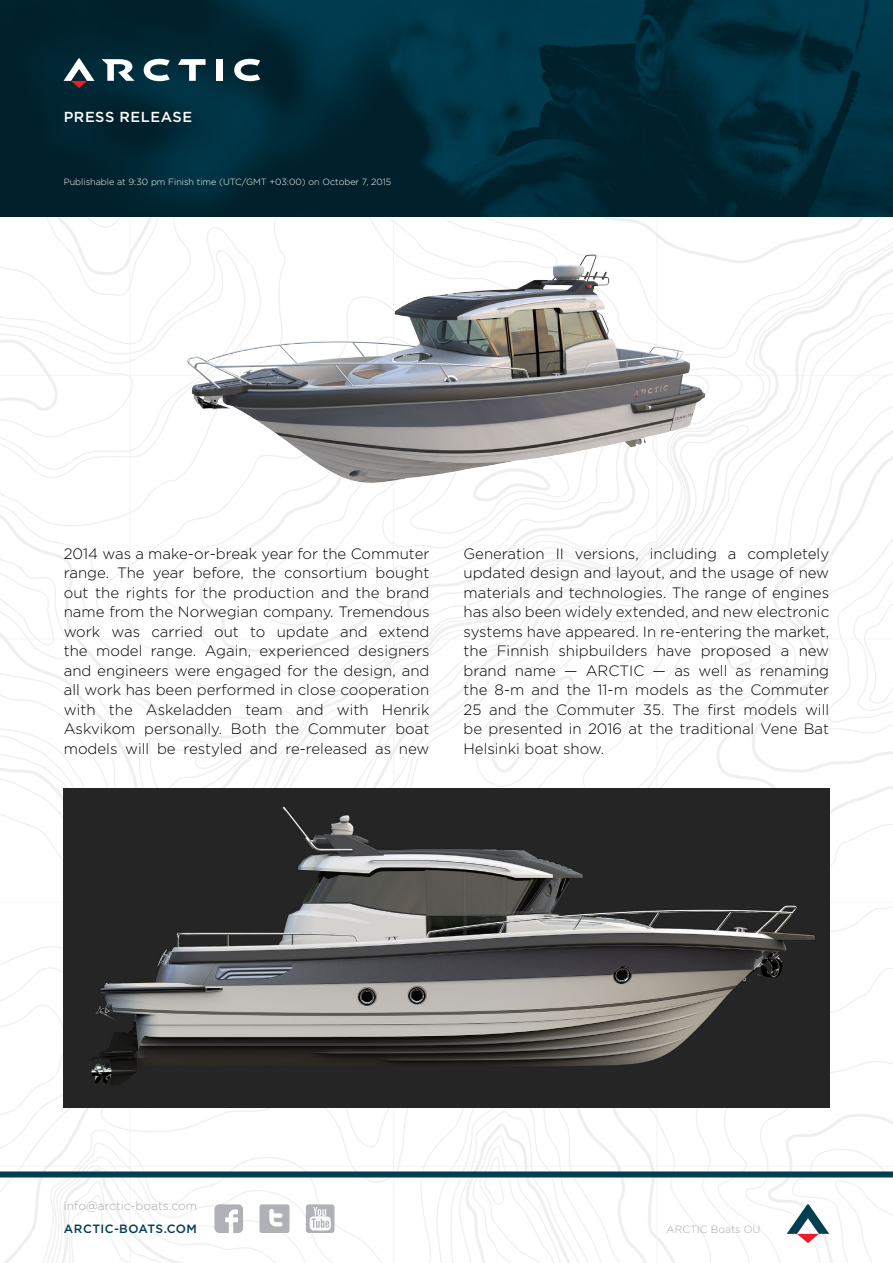
<style>
.page{position:relative;width:893px;height:1263px;background:#fff}
.page>*{position:absolute;margin:0;border:0;box-sizing:border-box;transform-origin:0 0}
.t1{font:300 15px/19.5px "Gotham Pro";color:#000;text-align:right}
.t2{font:500 14.55px "Gotham Pro";letter-spacing:.04em;color:#fff}
.t3{font:300 12px "Gotham Pro";color:#a7a9ac}
.t4{font:500 12px "Gotham Pro";letter-spacing:.04em;color:#003e52}
.t5{font:300 10.5px "Gotham Pro";color:#a7a9ac}
.t6{font:300 9px "Gotham Pro";color:#fff}
</style>
<div class="page">
<img style="left:0;top:216px;width:893px;height:1047px">
<div style="left:0;top:1171px;width:893px;height:6px;background:#003e52"></div>
<svg style="left:214px;top:1204px;width:29px;height:29px"></svg>
<svg style="left:306px;top:1204px;width:28px;height:29px"></svg>
<svg style="left:259px;top:1204px;width:30px;height:29px"></svg>
<svg style="left:787px;top:1204px;width:42px;height:39px"></svg>
<img style="left:64px;top:789px;width:765px;height:319px">
<img style="left:140px;top:254px;width:602px;height:232px">
<svg style="left:0;top:0;width:893px;height:216px;background:#002b39"></svg>
<svg style="left:144px;top:59px;width:26px;height:22px"></svg>
<svg style="left:234px;top:59px;width:26px;height:22px"></svg>
<div style="left:216px;top:59px;width:7px;height:22px;background:#fff"></div>
<svg style="left:102px;top:59px;width:33px;height:22px"></svg>
<svg style="left:178px;top:59px;width:28px;height:22px"></svg>
<svg style="left:64px;top:58px;width:31px;height:30px"></svg>
<p class="t2" style="left:64px;top:108px;width:130px">PRESS RELEASE</p>
<p class="t6" style="left:64px;top:177px;width:329px">Publishable at 9:30 pm Finish time (UTC/GMT +03:00) on October 7, 2015</p>
<p class="t1" style="left:64px;top:544px;width:367px">2014 was a make-or-break year for the Commuter bought</p>
<p class="t1" style="left:193px;top:563px;width:53px">before,</p>
<p class="t1" style="left:117px;top:563px;width:29px">The</p>
<p class="t1" style="left:252px;top:563px;width:25px">the</p>
<p class="t1" style="left:284px;top:563px;width:85px">consortium</p>
<p class="t1" style="left:64px;top:563px;width:47px">range.</p>
<p class="t1" style="left:64px;top:583px;width:367px">out the rights for the production and the brand</p>
<p class="t1" style="left:64px;top:602px;width:367px">name from the Norwegian company. Tremendous</p>
<p class="t1" style="left:379px;top:622px;width:52px">extend</p>
<p class="t1" style="left:153px;top:563px;width:33px">year</p>
<p class="t1" style="left:64px;top:622px;width:38px">work</p>
<p class="t1" style="left:151px;top:622px;width:53px">carried</p>
<p class="t1" style="left:277px;top:622px;width:54px">update</p>
<p class="t1" style="left:340px;top:622px;width:29px">and</p>
<p class="t1" style="left:214px;top:622px;width:26px">out</p>
<p class="t1" style="left:250px;top:622px;width:17px">to</p>
<p class="t1" style="left:112px;top:622px;width:30px">was</p>
<p class="t1" style="left:64px;top:641px;width:25px">the</p>
<p class="t1" style="left:64px;top:661px;width:367px">and engineers were engaged for the design, and</p>
<p class="t1" style="left:64px;top:680px;width:367px">all work has been performed in close cooperation</p>
<p class="t1" style="left:382px;top:700px;width:49px">Henrik</p>
<p class="t1" style="left:96px;top:641px;width:48px">model</p>
<p class="t1" style="left:260px;top:641px;width:92px">experienced</p>
<p class="t1" style="left:358px;top:641px;width:73px">designers</p>
<p class="t1" style="left:205px;top:641px;width:48px">Again,</p>
<p class="t1" style="left:151px;top:641px;width:47px">range.</p>
<p class="t1" style="left:64px;top:700px;width:33px">with</p>
<p class="t1" style="left:109px;top:700px;width:25px">the</p>
<p class="t1" style="left:146px;top:700px;width:88px">Askeladden</p>
<p class="t1" style="left:296px;top:700px;width:29px">and</p>
<p class="t1" style="left:337px;top:700px;width:33px">with</p>
<p class="t1" style="left:245px;top:700px;width:39px">team</p>
<p class="t1" style="left:64px;top:719px;width:73px">Askvikom</p>
<p class="t1" style="left:144px;top:719px;width:79px">personally.</p>
<p class="t1" style="left:231px;top:719px;width:37px">Both</p>
<p class="t1" style="left:275px;top:719px;width:25px">the</p>
<p class="t1" style="left:308px;top:719px;width:80px">Commuter</p>
<p class="t1" style="left:395px;top:719px;width:36px">boat</p>
<p class="t1" style="left:64px;top:739px;width:55px">models</p>
<p class="t1" style="left:125px;top:739px;width:26px">will</p>
<p class="t1" style="left:157px;top:739px;width:20px">be</p>
<p class="t1" style="left:183px;top:739px;width:60px">restyled</p>
<p class="t1" style="left:250px;top:739px;width:29px">and</p>
<p class="t1" style="left:285px;top:739px;width:84px">re-released</p>
<p class="t1" style="left:375px;top:739px;width:18px">as</p>
<p class="t1" style="left:399px;top:739px;width:32px">new</p>
<p class="t1" style="left:650px;top:544px;width:69px">including</p>
<p class="t1" style="left:747px;top:544px;width:83px">completely</p>
<p class="t1" style="left:463px;top:544px;width:83px">Generation</p>
<p class="t1" style="left:463px;top:563px;width:367px">updated design and layout, and the usage of new</p>
<p class="t1" style="left:463px;top:583px;width:367px">materials and technologies. The range of engines</p>
<p class="t1" style="left:463px;top:602px;width:367px">has also been widely extended, and new electronic</p>
<p class="t1" style="left:463px;top:622px;width:367px">systems have appeared In. re-entering the market,</p>
<p class="t1" style="left:799px;top:641px;width:32px">new</p>
<p class="t1" style="left:575px;top:544px;width:65px">versions,</p>
<p class="t1" style="left:556px;top:544px;width:10px">II</p>
<p class="t1" style="left:728px;top:544px;width:10px">a</p>
<p class="t1" style="left:463px;top:641px;width:25px">the</p>
<p class="t1" style="left:497px;top:641px;width:54px">Finnish</p>
<p class="t1" style="left:558px;top:641px;width:90px">shipbuilders</p>
<p class="t1" style="left:657px;top:641px;width:36px">have</p>
<p class="t1" style="left:701px;top:641px;width:72px">proposed</p>
<p class="t1" style="left:781px;top:641px;width:10px">a</p>
<p class="t1" style="left:463px;top:661px;width:45px">brand</p>
<p class="t1" style="left:515px;top:661px;width:42px">name</p>
<p class="t1" style="left:564px;top:661px;width:15px">—</p>
<p class="t1" style="left:586px;top:661px;width:60px">ARCTIC</p>
<p class="t1" style="left:653px;top:661px;width:15px">—</p>
<p class="t1" style="left:674px;top:661px;width:18px">as</p>
<p class="t1" style="left:699px;top:661px;width:30px">well</p>
<p class="t1" style="left:736px;top:661px;width:18px">as</p>
<p class="t1" style="left:760px;top:661px;width:71px">renaming</p>
<p class="t1" style="left:463px;top:680px;width:25px">the</p>
<p class="t1" style="left:495px;top:680px;width:31px">8-m</p>
<p class="t1" style="left:532px;top:680px;width:29px">and</p>
<p class="t1" style="left:566px;top:680px;width:25px">the</p>
<p class="t1" style="left:598px;top:680px;width:32px">11-m</p>
<p class="t1" style="left:635px;top:680px;width:55px">models</p>
<p class="t1" style="left:696px;top:680px;width:18px">as</p>
<p class="t1" style="left:719px;top:680px;width:25px">the</p>
<p class="t1" style="left:750px;top:680px;width:80px">Commuter</p>
<p class="t1" style="left:707px;top:700px;width:30px">first</p>
<p class="t1" style="left:489px;top:700px;width:29px">and</p>
<p class="t1" style="left:525px;top:700px;width:25px">the</p>
<p class="t1" style="left:672px;top:700px;width:29px">The</p>
<p class="t1" style="left:744px;top:700px;width:55px">models</p>
<p class="t1" style="left:805px;top:700px;width:26px">will</p>
<p class="t1" style="left:556px;top:700px;width:80px">Commuter</p>
<p class="t1" style="left:463px;top:700px;width:367px;text-align:left">25<br>be presented in 2016 at the traditional Vene Bat<br>Helsinki boat show.</p>
<p class="t1" style="left:643px;top:700px;width:23px">35.</p>
<p class="t3" style="left:64px;top:1199px;width:135px">info@arctic-boats.com</p>
<p class="t4" style="left:64px;top:1222px;width:135px">ARCTIC-BOATS.COM</p>
<p class="t5" style="left:666px;top:1223px;width:96px">ARCTIC Boats OU</p>
</div>
